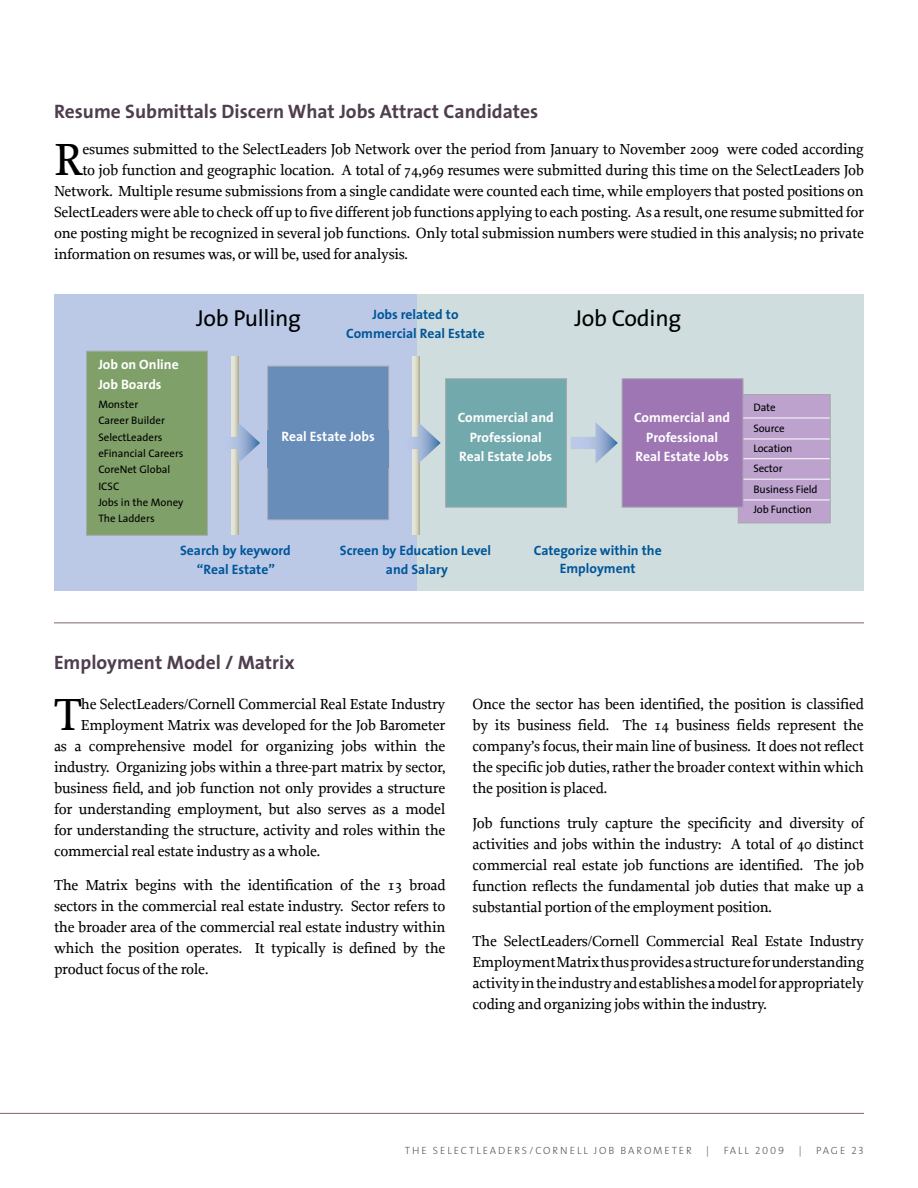
<style>
.page{position:relative;width:918px;height:1188px;background:#fff}
.page>*{position:absolute;margin:0;border:0;box-sizing:border-box;transform-origin:0 0}
.t1{font:500 47.4px "Proforma";color:#000}
.t2{font:23.1px "The Sans";letter-spacing:-.01em;color:#000}
.t3{font:700 19.5px "The Sans";color:#4f3e4e}
.t4{font:500 15.3px/21px "Proforma";letter-spacing:-.02em;color:#000;text-align:justify}
.t5{font:700 13.65px/18.5px "The Sans";color:#005699;text-align:center}
.t6{font:700 13.65px/19.8px "The Sans";color:#fff;text-align:center}
.t7{font:10.95px/16.4px "The Sans";color:#000}
.t8{font:10.5px "The Sans Light Caps";letter-spacing:.18em;color:#58595b}
</style>
<div class="page">
<div style="left:416px;top:295px;width:448px;height:296px;background:#d0ddde"></div>
<div style="left:54px;top:295px;width:362px;height:296px;background:#bbc9e7"></div>
<svg style="left:413px;top:357px;width:7px;height:177px"></svg>
<svg style="left:232px;top:357px;width:7px;height:177px"></svg>
<div style="left:268px;top:366px;width:121px;height:154px;background:#688db8;border:1px solid #a7a9ac"></div>
<div style="left:268px;top:431px;width:121px;height:37px;background:#688db8"></div>
<div style="left:445px;top:379px;width:122px;height:128px;background:#72a9ac;border:1px solid #a7a9ac"></div>
<div style="left:86px;top:351px;width:122px;height:184px;background:#7fa068;border:1px solid #a7a9ac"></div>
<div style="left:738px;top:394px;width:92px;height:129px;background:#bca2cd;border:1px solid #a7a9ac"></div>
<hr style="left:742px;top:439px;width:88px;height:1px;background:#fff">
<hr style="left:742px;top:458px;width:88px;height:1px;background:#fff">
<hr style="left:742px;top:479px;width:88px;height:1px;background:#fff">
<hr style="left:742px;top:500px;width:88px;height:1px;background:#fff">
<div style="left:622px;top:379px;width:121px;height:128px;background:#9e76b4;border:1px solid #a7a9ac"></div>
<div style="left:213px;top:437px;width:34px;height:12px;background:#b9c8e6"></div>
<svg style="left:238px;top:422px;width:22px;height:42px"></svg>
<div style="left:394px;top:437px;width:33px;height:12px;background:#b9c8e6"></div>
<svg style="left:418px;top:422px;width:23px;height:42px"></svg>
<div style="left:571px;top:437px;width:33px;height:12px;background:#b9c8e6"></div>
<svg style="left:596px;top:423px;width:22px;height:40px"></svg>
<hr style="left:743px;top:418px;width:87px;height:1px;background:#fff">
<hr style="left:0;top:1113px;width:864px;height:1px;background:#806570">
<hr style="left:54px;top:622px;width:810px;height:1px;background:#806570">
<p class="t3" style="left:54px;top:95px;width:486px">Resume Submittals Discern What Jobs Attract Candidates</p>
<h1 class="t1" style="left:54px;top:130px;width:31px">R</h1>
<p class="t4" style="left:82px;top:138px;width:783px">esumes submitted to the SelectLeaders Job Network over the period from January to November 2009 were coded according</p>
<p class="t4" style="left:82px;top:159px;width:783px">to job function and geographic location. A total of 74,969 resumes were submitted during this time on the SelectLeaders Job</p>
<p class="t4" style="left:54px;top:180px;width:811px">Network. Multiple resume submissions from a single candidate were counted each time, while employers that posted positions on</p>
<p class="t4" style="left:54px;top:201px;width:812px">SelectLeaders were able to check off up to five different job functions applying to each posting. As a result, one resume submitted for</p>
<p class="t4" style="left:54px;top:222px;width:812px">one posting might be recognized in several job functions. Only total submission numbers were studied in this analysis; no private</p>
<p class="t4" style="left:54px;top:243px;width:355px">information on resumes was, or will be, used for analysis.</p>
<p class="t5" style="left:346px;top:305px;width:140px">Jobs related to<br>Commercial Real Estate</p>
<h2 class="t2" style="left:196px;top:299px;width:107px">Job Pulling</h2>
<h2 class="t2" style="left:574px;top:299px;width:108px">Job Coding</h2>
<p class="t6" style="left:98px;top:354px;width:82px;text-align:left">Job on Online<br>Job Boards</p>
<p class="t7" style="left:98px;top:396px;width:87px">Monster<br>Career Builder<br>SelectLeaders eFinancial Careers<br>CoreNet Global<br>ICSC<br>Jobs in the Money<br>The Ladders</p>
<p class="t7" style="left:753px;top:397px;width:66px;line-height:20.4px">Date<br>Source<br>Location<br>Sector<br>Business Field<br>Job Function</p>
<p class="t6" style="left:458px;top:407px;width:98px">Commercial and<br>Professional<br>Real Estate Jobs</p>
<p class="t6" style="left:634px;top:407px;width:98px">Commercial and<br>Professional<br>Real Estate Jobs</p>
<p class="t6" style="left:282px;top:426px;width:95px">Real Estate Jobs</p>
<p class="t5" style="left:180px;top:541px;width:112px">Search by keyword “Real Estate”</p>
<p class="t5" style="left:340px;top:541px;width:153px">Screen by Education Level and Salary</p>
<p class="t5" style="left:534px;top:542px;width:129px;line-height:18px">Categorize within the<br>Employment</p>
<p class="t3" style="left:54px;top:646px;width:242px">Employment Model / Matrix</p>
<h1 class="t1" style="left:54px;top:685px;width:29px">T</h1>
<p class="t4" style="left:81px;top:693px;width:366px">he SelectLeaders/Cornell Commercial Real Estate Industry</p>
<p class="t4" style="left:81px;top:714px;width:366px">Employment Matrix was developed for the Job Barometer</p>
<p class="t4" style="left:54px;top:735px;width:393px">as a comprehensive model for organizing jobs within the</p>
<p class="t4" style="left:54px;top:756px;width:393px">industry. Organizing jobs within a three-part matrix by sector,</p>
<p class="t4" style="left:54px;top:777px;width:393px">business field, and job function not only provides a structure</p>
<p class="t4" style="left:54px;top:798px;width:393px">for understanding employment, but also serves as a model</p>
<p class="t4" style="left:54px;top:819px;width:393px">for understanding the structure, activity and roles within the</p>
<p class="t4" style="left:54px;top:840px;width:268px">commercial real estate industry as a whole.</p>
<p class="t4" style="left:54px;top:875px;width:393px">The Matrix begins with the identification of the 13 broad sectors in the commercial real estate industry. Sector refers to the broader area of the commercial real estate industry within which the position operates. It typically is defined by the product focus of the role.</p>
<p class="t4" style="left:472px;top:694px;width:393px">Once the sector has been identified, the position is classified by its business field. The 14 business fields represent the company’s focus, their main line of business. It does not reflect the specific job duties, rather the broader context within which the position is placed.</p>
<p class="t4" style="left:472px;top:812px;width:393px">Job functions truly capture the specificity and diversity of activities and jobs within the industry: A total of 40 distinct commercial real estate job functions are identified. The job function reflects the fundamental job duties that make up a substantial portion of the employment position.</p>
<p class="t4" style="left:472px;top:931px;width:393px">The SelectLeaders/Cornell Commercial Real Estate Industry Employment Matrix thus provides a structure for understanding activity in the industry and establishes a model for appropriately coding and organizing jobs within the industry.</p>
<p class="t8" style="left:405px;top:1141px;width:289px">THE SELECTLEADERS/CORNELL JOB BAROMETER</p>
<p class="t8" style="left:706px;top:1141px;width:4px">|</p>
<p class="t8" style="left:724px;top:1141px;width:62px">FALL 2009</p>
<p class="t8" style="left:799px;top:1141px;width:4px">|</p>
<p class="t8" style="left:816px;top:1141px;width:49px">PAGE 23</p>
</div>
